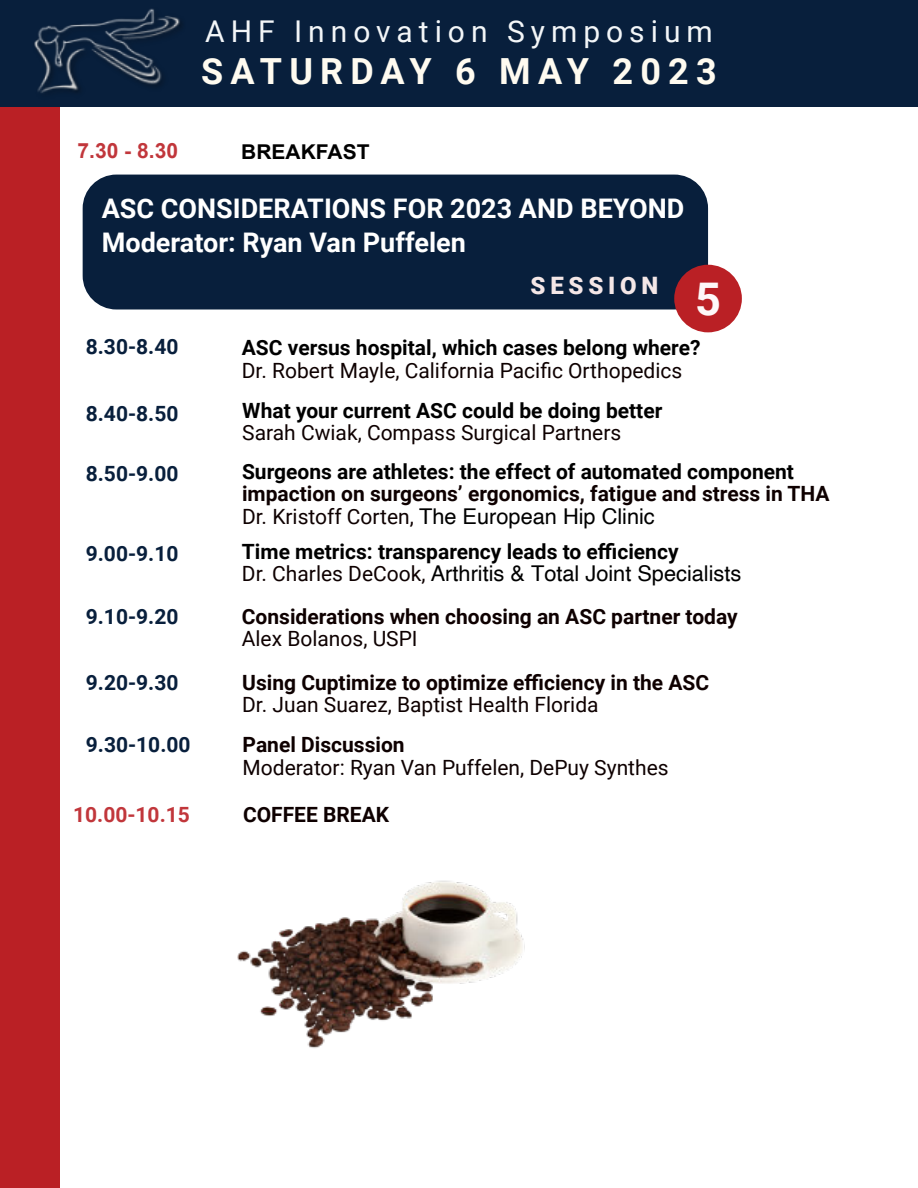
<style>
.page{position:relative;width:918px;height:1188px;background:#fff}
.page>*{position:absolute;margin:0;border:0;box-sizing:border-box;transform-origin:0 0}
.t1{font:700 45px "Roboto";color:#fef8f8}
.t2{font:700 36px "Roboto";letter-spacing:.2em;color:#fffbf0}
.t3{font:30px "Roboto";letter-spacing:.2em;color:#f3f6f8}
.t4{font:700 27px/34.3px "Roboto";color:#fff}
.t5{font:900 24px "Roboto";letter-spacing:.2em;color:#f4e7e7}
.t6{font:21.75px "Helvetica";color:#000}
.t7{font:700 21px "Roboto";color:#000}
.t8{font:21px "Roboto";color:#0e0000}
.t9{font:700 21px "Roboto";color:#0e0000}
.t10{font:700 21px "Roboto";color:#081f3c}
.t11{font:700 21px "Roboto";color:rgb(186 32 37/.9)}
.t12{font:700 21px "Arial";color:rgb(186 32 37/.9)}
.t13{font:700 20.4px "Arial";color:#000}
.s1{font-family:"Roboto";font-size:21px;color:#0e0000}
</style>
<div class="page">
<div style="left:0;top:0;width:60px;height:1188px;background:#ba2025"></div>
<div style="left:0;top:0;width:918px;height:107px;background:#081f3c"></div>
<img style="left:34px;top:8px;width:148px;height:85px">
<div style="left:83px;top:175px;width:625px;height:134px;background:#081f3c;border-radius:34px"></div>
<div style="left:674px;top:265px;width:68px;height:67px;background:#ba2025;border-radius:50%"></div>
<img style="left:237px;top:880px;width:288px;height:168px">
<p class="t12" style="left:78px;top:143px;width:102px">7.30 - 8.30</p>
<h3 class="t3" style="left:205px;top:20px;width:509px">AHF Innovation Symposium</h3>
<h2 class="t2" style="left:201px;top:57px;width:517px">SATURDAY 6 MAY 2023</h2>
<p class="t13" style="left:241px;top:144px;width:130px">BREAKFAST</p>
<p class="t4" style="left:102px;top:194px;width:584px">ASC CONSIDERATIONS FOR 2023 AND BEYOND<br>Moderator: Ryan Van Puffelen</p>
<p class="t5" style="left:531px;top:276px;width:129px">SESSION</p>
<h1 class="t1" style="left:695px;top:281px;width:27px">5</h1>
<p class="t10" style="left:86px;top:338px;width:94px">8.30-8.40</p>
<p class="t10" style="left:86px;top:405px;width:94px">8.40-8.50</p>
<p class="t10" style="left:86px;top:465px;width:94px">8.50-9.00</p>
<p class="t10" style="left:86px;top:545px;width:94px">9.00-9.10</p>
<p class="t10" style="left:86px;top:609px;width:94px">9.10-9.20</p>
<p class="t10" style="left:86px;top:674px;width:94px">9.20-9.30</p>
<p class="t10" style="left:86px;top:736px;width:106px">9.30-10.00</p>
<p class="t11" style="left:73px;top:807px;width:118px">10.00-10.15</p>
<p class="t7" style="left:242px;top:339px;width:460px">ASC versus hospital, which cases belong where?</p>
<p class="t8" style="left:242px;top:362px;width:442px">Dr. Robert Mayle, California Pacific Orthopedics</p>
<p class="t7" style="left:242px;top:402px;width:422px">What your current ASC could be doing better</p>
<p class="t8" style="left:242px;top:425px;width:381px">Sarah Cwiak, Compass Surgical Partners</p>
<p class="t7" style="left:242px;top:463px;width:553px">Surgeons are athletes: the effect of automated component</p>
<p class="t9" style="left:242px;top:486px;width:589px">impaction on surgeons’ ergonomics, fatigue and stress in THA</p>
<p class="t6" style="left:242px;top:508px;width:414px"><span class="s1">Dr. Kristoff Corten,</span> The European Hip Clinic</p>
<p class="t7" style="left:242px;top:543px;width:438px">Time metrics: transparency leads to efficiency</p>
<p class="t6" style="left:242px;top:565px;width:501px"><span class="s1">Dr. Charles DeCook,</span> Arthritis &amp; Total Joint Specialists</p>
<p class="t9" style="left:242px;top:608px;width:497px">Considerations when choosing an ASC partner today</p>
<p class="t8" style="left:242px;top:631px;width:177px">Alex Bolanos, USPI</p>
<p class="t9" style="left:242px;top:674px;width:469px">Using Cuptimize to optimize efficiency in the ASC</p>
<p class="t8" style="left:242px;top:696px;width:358px">Dr. Juan Suarez, Baptist Health Florida</p>
<p class="t9" style="left:243px;top:737px;width:164px">Panel Discussion</p>
<p class="t8" style="left:243px;top:759px;width:428px">Moderator: Ryan Van Puffelen, DePuy Synthes</p>
<p class="t9" style="left:243px;top:806px;width:148px">COFFEE BREAK</p>
</div>
